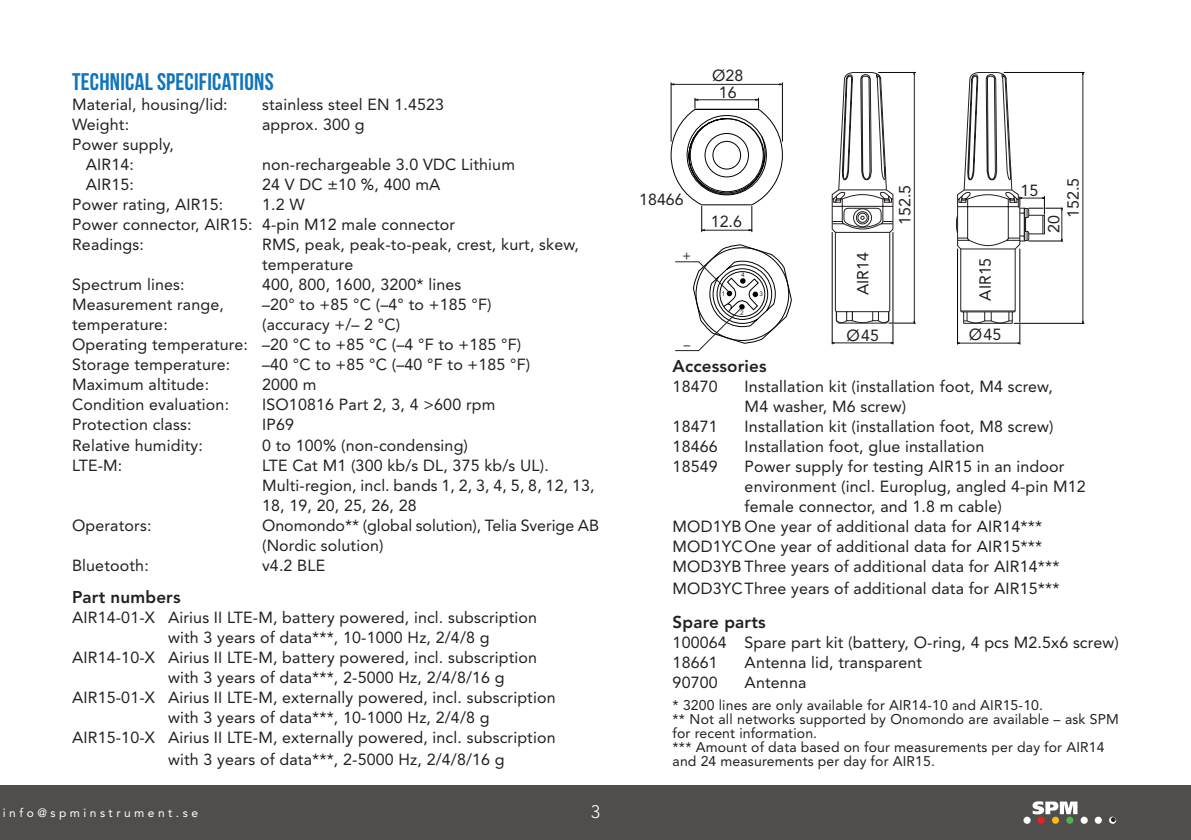
<style>
.page{position:relative;width:1191px;height:840px;background:#fff}
.page>*{position:absolute;margin:0;border:0;box-sizing:border-box;transform-origin:0 0}
.Normal__9_pkt{font:700 24px "Bebas Neue";letter-spacing:.01em;color:#1074bc}
.t1{font:300 18px "Avenir LT Std";color:#fff}
.Brödtext{font:800 17px "Avenir LT Std";letter-spacing:.01em;color:#231f20}
.Brödtext-2{font:16px/20px "Avenir LT Std";letter-spacing:.01em;color:#231f20}
.Brödtext-3{font:14px/14px "Avenir LT Std";letter-spacing:.01em;color:#231f20}
.t2{font:12.8px "Avenir LT Std";color:#231f20}
.t3{font:12px "Avenir LT Std";letter-spacing:.29em;color:#fff}
.t4{font:6.4px "Avenir LT Std";color:#231f20}
</style>
<div class="page">
<div style="left:0;top:784px;width:1191px;height:55px;background:#504e4d"></div>
<svg style="left:1032px;top:801px;width:45px;height:13px"></svg>
<div style="left:1024px;top:816px;width:6px;height:7px;background:#fff;border-radius:50%"></div>
<div style="left:1094px;top:816px;width:7px;height:7px;background:#fff;border-radius:50%"></div>
<div style="left:1066px;top:816px;width:7px;height:7px;background:#4cb848;border-radius:50%"></div>
<div style="left:1052px;top:816px;width:7px;height:7px;background:#fcb814;border-radius:50%"></div>
<div style="left:1037px;top:816px;width:7px;height:7px;background:#ee1d23;border-radius:50%"></div>
<div style="left:1080px;top:816px;width:7px;height:7px;background:#fff;border-radius:50%"></div>
<svg style="left:1109px;top:816px;width:7px;height:7px"></svg>
<svg style="left:1111px;top:817px;width:4px;height:4px"></svg>
<hr style="left:834px;top:342px;width:57px;height:1px;background:#231f20">
<hr style="left:892px;top:232px;width:1px;height:112px;background:#040506">
<hr style="left:832px;top:232px;width:1px;height:112px;background:#040506">
<svg style="left:832px;top:72px;width:83px;height:252px"></svg>
<hr style="left:1019px;top:249px;width:1px;height:95px;background:#040506">
<hr style="left:1028px;top:208px;width:34px;height:1px;background:#040506">
<hr style="left:1061px;top:209px;width:1px;height:30px;background:#231f20">
<hr style="left:1028px;top:240px;width:34px;height:1px;background:#040506">
<svg style="left:956px;top:72px;width:89px;height:252px"></svg>
<hr style="left:959px;top:342px;width:59px;height:1px;background:#231f20">
<hr style="left:957px;top:249px;width:1px;height:95px;background:#040506">
<hr style="left:1082px;top:72px;width:1px;height:251px;background:#231f20">
<hr style="left:1004px;top:72px;width:80px;height:1px;background:#040506">
<hr style="left:1014px;top:323px;width:70px;height:1px;background:#040506">
<svg style="left:675px;top:245px;width:116px;height:106px"></svg>
<hr style="left:782px;top:83px;width:1px;height:58px;background:#040506">
<hr style="left:671px;top:83px;width:1px;height:58px;background:#040506">
<hr style="left:673px;top:84px;width:106px;height:1px;background:#231f20">
<svg style="left:671px;top:98px;width:111px;height:134px"></svg>
<div style="left:705px;top:133px;width:43px;height:44px;border:1px solid #000001;border-radius:50%"></div>
<p class="Normal__9_pkt" style="left:72px;top:69px;width:203px">TECHNICAL SPECIFICATIONS</p>
<p class="Brödtext-2" style="left:72px;top:95px;width:157px">Material, housing/lid:</p>
<p class="Brödtext-2" style="left:262px;top:95px;width:183px">stainless steel EN 1.4523</p>
<p class="Brödtext-2" style="left:72px;top:115px;width:59px">Weight:</p>
<p class="Brödtext-2" style="left:262px;top:115px;width:104px">approx. 300 g</p>
<p class="Brödtext-2" style="left:72px;top:135px;width:103px">Power supply,</p>
<p class="Brödtext-2" style="left:86px;top:155px;width:50px">AIR14:</p>
<p class="Brödtext-2" style="left:262px;top:155px;width:254px">non-rechargeable 3.0 VDC Lithium</p>
<p class="Brödtext-2" style="left:86px;top:175px;width:50px">AIR15:</p>
<p class="Brödtext-2" style="left:262px;top:175px;width:180px">24 V DC ±10 %, 400 mA</p>
<p class="Brödtext-2" style="left:72px;top:195px;width:153px">Power rating, AIR15:</p>
<p class="Brödtext-2" style="left:262px;top:195px;width:44px">1.2 W</p>
<p class="Brödtext-2" style="left:72px;top:215px;width:385px">Power connector, AIR15: 4-pin M12 male connector</p>
<p class="Brödtext-2" style="left:72px;top:235px;width:73px">Readings:</p>
<p class="Brödtext-2" style="left:262px;top:235px;width:318px">RMS, peak, peak-to-peak, crest, kurt, skew, temperature</p>
<p class="Brödtext-2" style="left:72px;top:275px;width:114px">Spectrum lines:</p>
<p class="Brödtext-2" style="left:262px;top:275px;width:201px">400, 800, 1600, 3200* lines</p>
<p class="Brödtext-2" style="left:72px;top:295px;width:153px">Measurement range,</p>
<p class="Brödtext-2" style="left:262px;top:295px;width:231px">–20° to +85 °C (–4° to +185 °F)</p>
<p class="Brödtext-2" style="left:72px;top:315px;width:97px">temperature:</p>
<p class="Brödtext-2" style="left:262px;top:315px;width:140px">(accuracy +/– 2 °C)</p>
<p class="Brödtext-2" style="left:72px;top:335px;width:451px">Operating temperature: –20 °C to +85 °C (–4 °F to +185 °F)</p>
<p class="Brödtext-2" style="left:72px;top:355px;width:160px">Storage temperature:</p>
<p class="Brödtext-2" style="left:262px;top:355px;width:270px">–40 °C to +85 °C (–40 °F to +185 °F)</p>
<p class="Brödtext-2" style="left:72px;top:375px;width:139px">Maximum altitude:</p>
<p class="Brödtext-2" style="left:262px;top:375px;width:56px">2000 m</p>
<p class="Brödtext-2" style="left:72px;top:395px;width:159px">Condition evaluation:</p>
<p class="Brödtext-2" style="left:262px;top:395px;width:235px">ISO10816 Part 2, 3, 4 &gt;600 rpm</p>
<p class="Brödtext-2" style="left:72px;top:415px;width:121px">Protection class:</p>
<p class="Brödtext-2" style="left:262px;top:415px;width:33px">IP69</p>
<p class="Brödtext-2" style="left:72px;top:435px;width:132px">Relative humidity:</p>
<p class="Brödtext-2" style="left:262px;top:435px;width:207px">0 to 100% (non-condensing)</p>
<p class="Brödtext-2" style="left:72px;top:455px;width:52px">LTE-M:</p>
<p class="Brödtext-2" style="left:262px;top:455px;width:288px">LTE Cat M1 (300 kb/s DL, 375 kb/s UL).</p>
<p class="Brödtext-2" style="left:262px;top:475px;width:334px">Multi-region, incl. bands 1, 2, 3, 4, 5, 8, 12, 13,<br>18, 19, 20, 25, 26, 28</p>
<p class="Brödtext-2" style="left:72px;top:515px;width:81px">Operators:</p>
<p class="Brödtext-2" style="left:262px;top:515px;width:338px">Onomondo** (global solution), Telia Sverige AB (Nordic solution)</p>
<p class="Brödtext-2" style="left:72px;top:555px;width:78px">Bluetooth:</p>
<p class="Brödtext-2" style="left:262px;top:555px;width:65px">v4.2 BLE</p>
<p class="Brödtext" style="left:72px;top:586px;width:110px">Part numbers</p>
<p class="Brödtext-2" style="left:72px;top:607px;width:466px">AIR14-01-X Airius II LTE-M, battery powered, incl. subscription</p>
<p class="Brödtext-2" style="left:168px;top:627px;width:323px">with 3 years of data***, 10-1000 Hz, 2/4/8 g</p>
<p class="Brödtext-2" style="left:72px;top:647px;width:466px">AIR14-10-X Airius II LTE-M, battery powered, incl. subscription</p>
<p class="Brödtext-2" style="left:168px;top:667px;width:338px">with 3 years of data***, 2-5000 Hz, 2/4/8/16 g</p>
<p class="Brödtext-2" style="left:72px;top:687px;width:485px">AIR15-01-X Airius II LTE-M, externally powered, incl. subscription</p>
<p class="Brödtext-2" style="left:168px;top:707px;width:323px">with 3 years of data***, 10-1000 Hz, 2/4/8 g</p>
<p class="Brödtext-2" style="left:72px;top:727px;width:485px">AIR15-10-X Airius II LTE-M, externally powered, incl. subscription</p>
<p class="Brödtext-2" style="left:168px;top:749px;width:338px">with 3 years of data***, 2-5000 Hz, 2/4/8/16 g</p>
<p class="t3" style="left:3px;top:805px;width:197px">info@spminstrument.se</p>
<p class="t1" style="left:591px;top:800px;width:11px">3</p>
<p class="Brödtext-2" style="left:712px;top:66px;width:33px">Ø28</p>
<p class="Brödtext-2" style="left:719px;top:82px;width:19px">16</p>
<p class="Brödtext-2" style="left:639px;top:189px;width:46px">18466</p>
<p class="t2" style="left:682px;top:248px;width:10px">+</p>
<p class="t2" style="left:683px;top:337px;width:8px">–</p>
<p class="Brödtext-2" style="left:711px;top:211px;width:33px">12.6</p>
<p class="t4" style="left:741px;top:271px;width:5px">4</p>
<p class="t4" style="left:721px;top:289px;width:5px">1</p>
<p class="t4" style="left:759px;top:290px;width:5px">3</p>
<p class="t4" style="left:740px;top:309px;width:5px">2</p>
<p class="Brödtext-2" style="left:853px;top:295px;width:44px;rotate:-90deg">AIR14</p>
<p class="Brödtext-2" style="left:846px;top:325px;width:34px">Ø45</p>
<p class="Brödtext-2" style="left:895px;top:225px;width:42px;rotate:-90deg">152.5</p>
<p class="Brödtext-2" style="left:975px;top:300px;width:44px;rotate:-90deg">AIR15</p>
<p class="Brödtext-2" style="left:969px;top:324px;width:34px">Ø45</p>
<p class="Brödtext-2" style="left:1020px;top:181px;width:19px">15</p>
<p class="Brödtext-2" style="left:1063px;top:217px;width:42px;rotate:-90deg">152.5</p>
<p class="Brödtext-2" style="left:1044px;top:233px;width:19px;rotate:-90deg">20</p>
<p class="Brödtext" style="left:672px;top:355px;width:95px">Accessories</p>
<p class="Brödtext-2" style="left:672px;top:376px;width:47px">18470</p>
<p class="Brödtext-2" style="left:744px;top:376px;width:310px">Installation kit (installation foot, M4 screw,</p>
<p class="Brödtext-2" style="left:744px;top:396px;width:163px">M4 washer, M6 screw)</p>
<p class="Brödtext-2" style="left:672px;top:416px;width:47px">18471</p>
<p class="Brödtext-2" style="left:744px;top:416px;width:310px">Installation kit (installation foot, M8 screw)</p>
<p class="Brödtext-2" style="left:672px;top:436px;width:47px">18466</p>
<p class="Brödtext-2" style="left:744px;top:436px;width:241px">Installation foot, glue installation</p>
<p class="Brödtext-2" style="left:672px;top:456px;width:47px">18549</p>
<p class="Brödtext-2" style="left:744px;top:456px;width:321px">Power supply for testing AIR15 in an indoor</p>
<p class="Brödtext-2" style="left:744px;top:476px;width:343px">environment (incl. Europlug, angled 4-pin M12</p>
<p class="Brödtext-2" style="left:744px;top:496px;width:259px">female connector, and 1.8 m cable)</p>
<p class="Brödtext-2" style="left:672px;top:516px;width:371px">MOD1YB One year of additional data for AIR14***</p>
<p class="Brödtext-2" style="left:672px;top:536px;width:371px">MOD1YCOne year of additional data for AIR15***</p>
<p class="Brödtext-2" style="left:672px;top:556px;width:388px">MOD3YB Three years of additional data for AIR14***</p>
<p class="Brödtext-2" style="left:672px;top:578px;width:388px">MOD3YCThree years of additional data for AIR15***</p>
<p class="Brödtext" style="left:672px;top:611px;width:95px">Spare parts</p>
<p class="Brödtext-2" style="left:672px;top:632px;width:448px">100064 Spare part kit (battery, O-ring, 4 pcs M2.5x6 screw)</p>
<p class="Brödtext-2" style="left:672px;top:652px;width:47px">18661</p>
<p class="Brödtext-2" style="left:744px;top:652px;width:179px">Antenna lid, transparent</p>
<p class="Brödtext-2" style="left:672px;top:672px;width:47px">90700</p>
<p class="Brödtext-2" style="left:744px;top:672px;width:63px">Antenna</p>
<p class="Brödtext-3" style="left:672px;top:697px;width:372px">* 3200 lines are only available for AIR14-10 and AIR15-10.</p>
<p class="Brödtext-3" style="left:672px;top:711px;width:448px">** Not all networks supported by Onomondo are available – ask SPM for recent information.</p>
<p class="Brödtext-3" style="left:672px;top:739px;width:433px">*** Amount of data based on four measurements per day for AIR14</p>
<p class="Brödtext-3" style="left:672px;top:753px;width:264px">and 24 measurements per day for AIR15.</p>
</div>
